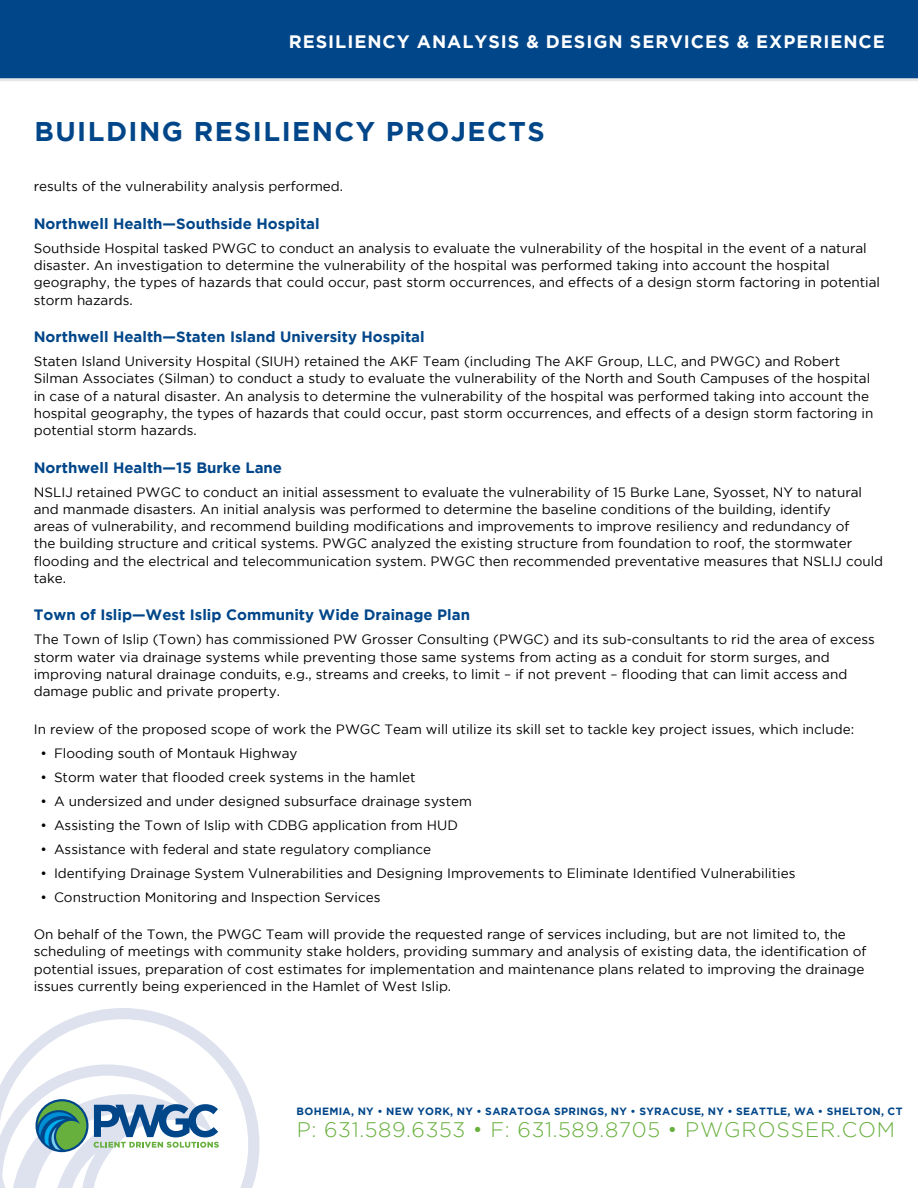
<style>
.page{position:relative;width:918px;height:1188px;background:#fff}
.page>*{position:absolute;margin:0;border:0;box-sizing:border-box;transform-origin:0 0}
.t1{font:700 27px "Gotham";letter-spacing:.055em;color:#004689}
.t2{font:300 21px "Gotham";letter-spacing:.03em;color:#68b03e}
.t3{font:700 18px "Gotham";letter-spacing:.055em;color:#fff}
.t4{font:700 15px "Gotham";color:#004689}
.t5{font:13.5px/17.2px "Gotham";color:#000}
.t6{font:700 10.5px "Gotham";letter-spacing:.03em;color:#004689}
</style>
<div class="page">
<div style="left:0;top:0;width:918px;height:81px;background:#004689"></div>
<svg style="left:21px;top:1008px;width:239px;height:180px"></svg>
<svg style="left:0;top:1054px;width:219px;height:134px"></svg>
<h3 class="t3" style="left:289px;top:31px;width:598px">RESILIENCY ANALYSIS &amp; DESIGN SERVICES &amp; EXPERIENCE</h3>
<h1 class="t1" style="left:35px;top:116px;width:512px">BUILDING RESILIENCY PROJECTS</h1>
<p class="t5" style="left:34px;top:178px;width:311px">results of the vulnerability analysis performed.</p>
<p class="t4" style="left:34px;top:215px;width:287px">Northwell Health—Southside Hospital</p>
<p class="t5" style="left:34px;top:239px;width:848px">Southside Hospital tasked PWGC to conduct an analysis to evaluate the vulnerability of the hospital in the event of a natural disaster. An investigation to determine the vulnerability of the hospital was performed taking into account the hospital geography, the types of hazards that could occur, past storm occurrences, and effects of a design storm factoring in potential storm hazards.</p>
<p class="t4" style="left:34px;top:328px;width:392px">Northwell Health—Staten Island University Hospital</p>
<p class="t5" style="left:34px;top:353px;width:841px">Staten Island University Hospital (SIUH) retained the AKF Team (including The AKF Group, LLC, and PWGC) and Robert Silman Associates (Silman) to conduct a study to evaluate the vulnerability of the North and South Campuses of the hospital in case of a natural disaster. An analysis to determine the vulnerability of the hospital was performed taking into account the hospital geography, the types of hazards that could occur, past storm occurrences, and effects of a design storm factoring in potential storm hazards.</p>
<p class="t4" style="left:34px;top:459px;width:250px">Northwell Health—15 Burke Lane</p>
<p class="t5" style="left:34px;top:483px;width:851px">NSLIJ retained PWGC to conduct an initial assessment to evaluate the vulnerability of 15 Burke Lane, Syosset, NY to natural and manmade disasters. An initial analysis was performed to determine the baseline conditions of the building, identify<br>areas of vulnerability, and recommend building modifications and improvements to improve resiliency and redundancy of<br>the building structure and critical systems. PWGC analyzed the existing structure from foundation to roof, the stormwater flooding and the electrical and telecommunication system. PWGC then recommended preventative measures that NSLIJ could take.</p>
<p class="t4" style="left:34px;top:606px;width:438px">Town of Islip—West Islip Community Wide Drainage Plan</p>
<p class="t5" style="left:34px;top:631px;width:843px">The Town of Islip (Town) has commissioned PW Grosser Consulting (PWGC) and its sub-consultants to rid the area of excess storm water via drainage systems while preventing those same systems from acting as a conduit for storm surges, and improving natural drainage conduits, e.g., streams and creeks, to limit – if not prevent – flooding that can limit access and damage public and private property.</p>
<p class="t5" style="left:34px;top:720px;width:822px">In review of the proposed scope of work the PWGC Team will utilize its skill set to tackle key project issues, which include:</p>
<p class="t5" style="left:40px;top:744px;width:259px">• Flooding south of Montauk Highway</p>
<p class="t5" style="left:40px;top:768px;width:377px">• Storm water that flooded creek systems in the hamlet</p>
<p class="t5" style="left:40px;top:792px;width:433px">• A undersized and under designed subsurface drainage system</p>
<p class="t5" style="left:40px;top:816px;width:419px">• Assisting the Town of Islip with CDBG application from HUD</p>
<p class="t5" style="left:40px;top:840px;width:392px">• Assistance with federal and state regulatory compliance</p>
<p class="t5" style="left:40px;top:864px;width:757px">• Identifying Drainage System Vulnerabilities and Designing Improvements to Eliminate Identified Vulnerabilities</p>
<p class="t5" style="left:40px;top:888px;width:341px">• Construction Monitoring and Inspection Services</p>
<p class="t5" style="left:34px;top:926px;width:834px">On behalf of the Town, the PWGC Team will provide the requested range of services including, but are not limited to, the scheduling of meetings with community stake holders, providing summary and analysis of existing data, the identification of potential issues, preparation of cost estimates for implementation and maintenance plans related to improving the drainage issues currently being experienced in the Hamlet of West Islip.</p>
<p class="t6" style="left:297px;top:1105px;width:607px">BOHEMIA, NY • NEW YORK, NY • SARATOGA SPRINGS, NY • SYRACUSE, NY • SEATTLE, WA • SHELTON, CT</p>
<h2 class="t2" style="left:297px;top:1118px;width:600px">P: 631.589.6353 • F: 631.589.8705 • PWGROSSER.COM</h2>
</div>
